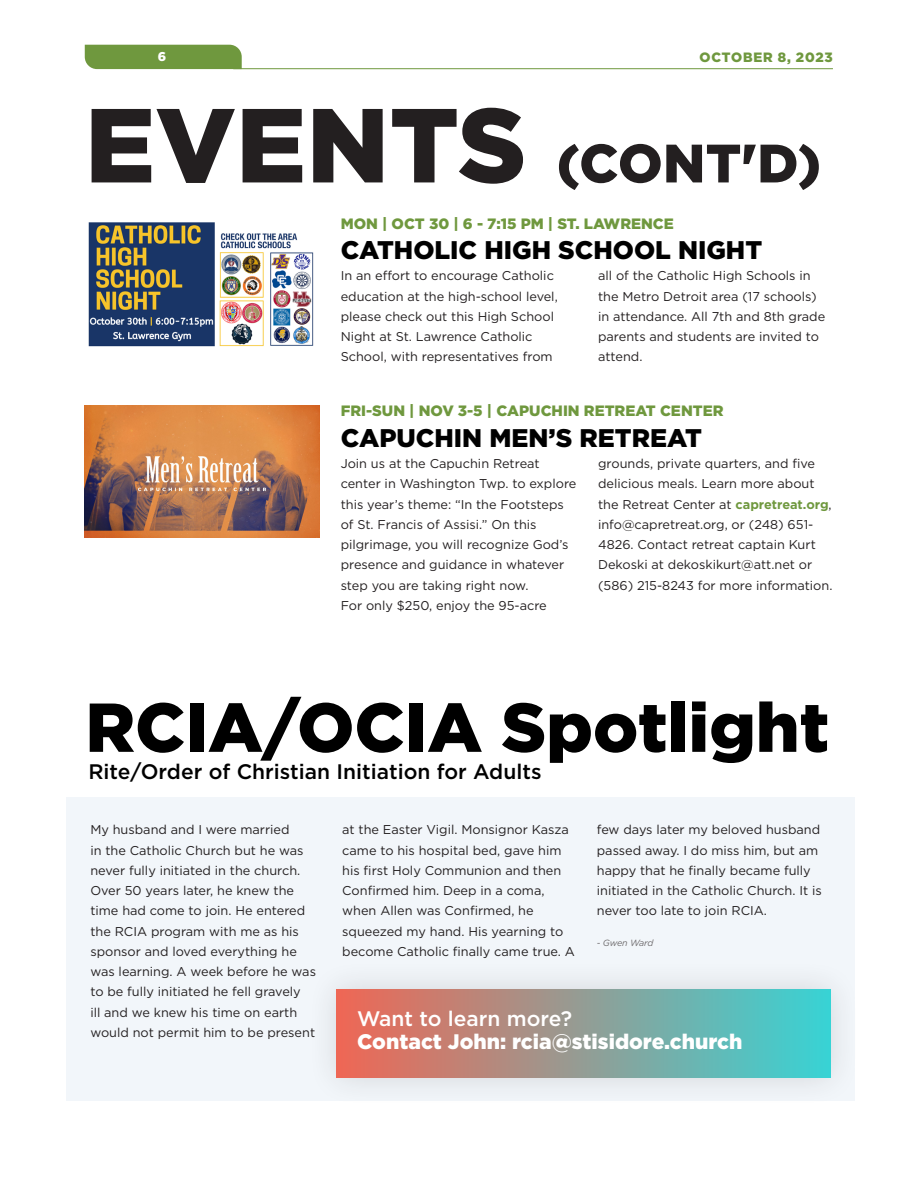
<style>
.page{position:relative;width:918px;height:1188px;background:#fff}
.page>*{position:absolute;margin:0;border:0;box-sizing:border-box;transform-origin:0 0}
.t1{font:900 69px "Gotham";color:#000}
.H1_Big{font:900 54px "Gotham";color:#231f20}
.Event_Title{font:900 25.5px "Gotham";color:#000}
.t2{font:500 21px "Gotham";color:#000}
.t3{font:900 21px "Gotham";color:#fff}
.t4{font:500 21px "Gotham";color:#fff}
.Event_Date{font:900 15px "Gotham";color:#6f983e}
.t5{font:900 13.5px "Gotham";color:#6f983e}
.t6{font:12.75px/20.2px "Gotham";color:#231f20}
.t7{font:900 12.75px "Gotham";color:#fff}
.Small_Detail_Footnote{font:italic 9px "Gotham";letter-spacing:-.02em;color:#6e6b6d}
.s1{font-size:105px}
.s2{font-weight:700;color:#6f983e}
</style>
<div class="page">
<hr style="left:233px;top:68px;width:600px;height:1px;background:#6f983e">
<div style="left:85px;top:45px;width:157px;height:24px;background:#6f983e"></div>
<div style="left:66px;top:797px;width:788px;height:303px;background:#f2f6fa"></div>
<div style="left:307px;top:959px;width:554px;height:149px;background:#231f20;opacity:.15"></div>
<div style="left:337px;top:989px;width:493px;height:89px;background:linear-gradient(to right,#ef6654,#38d3d5)"></div>
<img style="left:88px;top:222px;width:226px;height:125px">
<img style="left:84px;top:405px;width:235px;height:133px">
<p class="t7" style="left:158px;top:48px;width:10px">6</p>
<p class="t5" style="left:700px;top:48px;width:135px">OCTOBER 8, 2023</p>
<p class="H1_Big" style="left:85px;top:126px;width:738px"><span class="s1">EVENTS</span> (CONT'D)</p>
<p class="Event_Date" style="left:341px;top:213px;width:335px">MON | OCT 30 | 6 - 7:15 PM | ST. LAWRENCE</p>
<p class="Event_Title" style="left:341px;top:233px;width:423px">CATHOLIC HIGH SCHOOL NIGHT</p>
<p class="t6" style="left:341px;top:265px;width:219px">In an effort to encourage Catholic education at the high-school level, please check out this High School Night at St. Lawrence Catholic School, with representatives from</p>
<p class="t6" style="left:598px;top:265px;width:229px">all of the Catholic High Schools in the Metro Detroit area (17 schools) in attendance. All 7th and 8th grade parents and students are invited to attend.</p>
<p class="Event_Date" style="left:341px;top:401px;width:384px">FRI-SUN | NOV 3-5 | CAPUCHIN RETREAT CENTER</p>
<p class="Event_Title" style="left:341px;top:420px;width:363px">CAPUCHIN MEN’S RETREAT</p>
<p class="t6" style="left:341px;top:453px;width:237px">Join us at the Capuchin Retreat center in Washington Twp. to explore this year’s theme: “In the Footsteps of St. Francis of Assisi.” On this pilgrimage, you will recognize God’s presence and guidance in whatever step you are taking right now.<br>For only $250, enjoy the 95-acre</p>
<p class="t6" style="left:598px;top:453px;width:236px">grounds, private quarters, and five delicious meals. Learn more about the Retreat Center at <span class="s2">capretreat.org</span>, info@capretreat.org, or (248) 651- 4826. Contact retreat captain Kurt Dekoski at dekoskikurt@att.net or (586) 215-8243 for more information.</p>
<p class="t1" style="left:85px;top:680px;width:745px">RCIA/OCIA Spotlight</p>
<p class="t2" style="left:88px;top:757px;width:455px">Rite/Order of Christian Initiation for Adults</p>
<p class="t6" style="left:90px;top:819px;width:227px">My husband and I were married<br>in the Catholic Church but he was never fully initiated in the church.<br>Over 50 years later, he knew the time had come to join. He entered the RCIA program with me as his sponsor and loved everything he was learning. A week before he was to be fully initiated he fell gravely<br>ill and we knew his time on earth would not permit him to be present</p>
<p class="t6" style="left:342px;top:819px;width:234px">at the Easter Vigil. Monsignor Kasza came to his hospital bed, gave him his first Holy Communion and then<br>Confirmed him. Deep in a coma, when Allen was Confirmed, he squeezed my hand. His yearning to become Catholic finally came true. A</p>
<p class="t6" style="left:597px;top:819px;width:226px">few days later my beloved husband passed away. I do miss him, but am happy that he finally became fully initiated in the Catholic Church. It is never too late to join RCIA.</p>
<p class="Small_Detail_Footnote" style="left:597px;top:937px;width:58px">- Gwen Ward</p>
<p class="t4" style="left:357px;top:1005px;width:216px">Want to learn more?</p>
<p class="t3" style="left:357px;top:1027px;width:387px">Contact John: rcia@stisidore.church</p>
</div>
